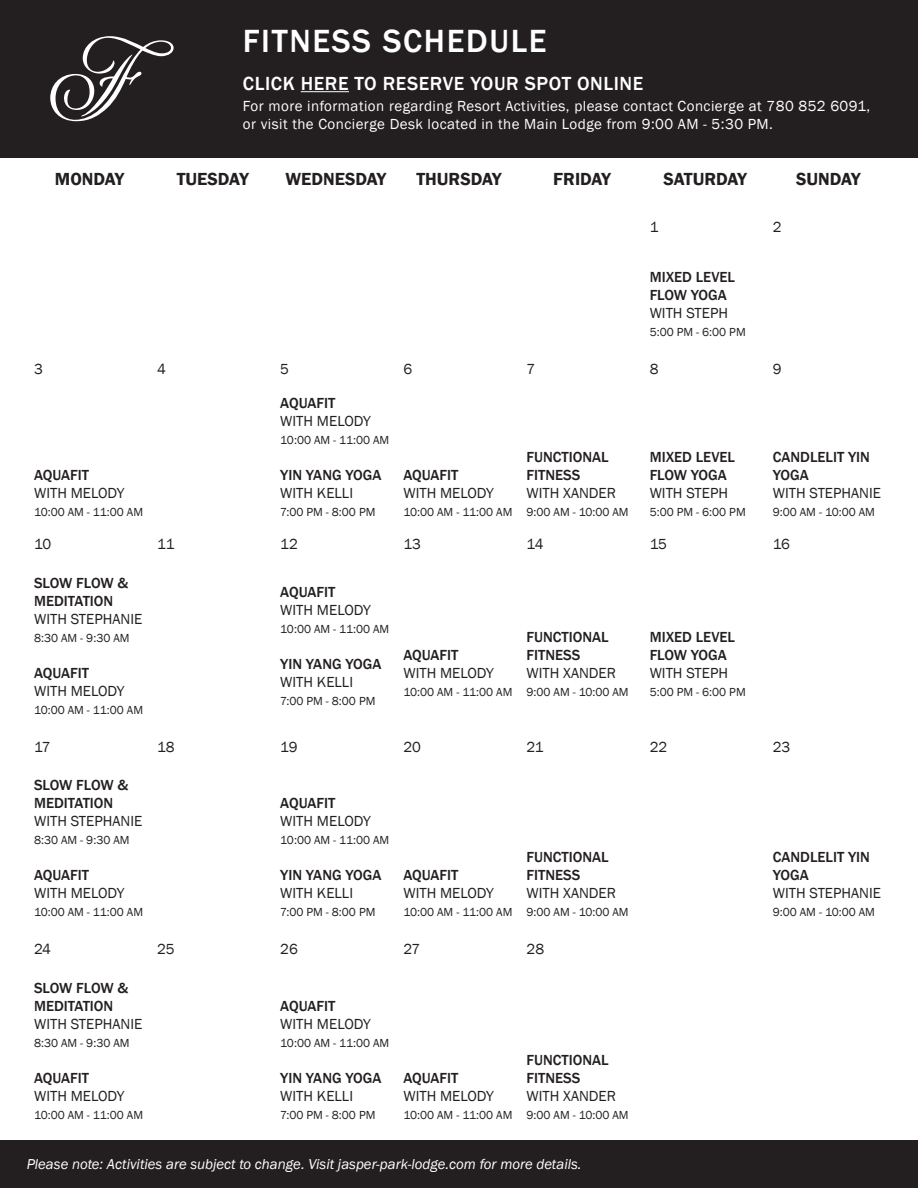
<style>
.page{position:relative;width:918px;height:1188px;background:#fff}
.page>*{position:absolute;margin:0;border:0;box-sizing:border-box;transform-origin:0 0}
.t1{font:500 33px "Franklin Gothic";letter-spacing:.05em;color:#fff}
.t2{font:500 19.5px "Franklin Gothic";letter-spacing:.03em;color:#fff}
.t3{font:600 18px "Franklin Gothic";color:#231f20}
.t4{font:500 15px/18px "Franklin Gothic";color:#231f20}
.t5{font:15px "Franklin Gothic";color:#231f20}
.t6{font:15px/18px "Franklin Gothic";letter-spacing:.03em;color:#fff}
.t7{font:italic 14.7px "Franklin Gothic";color:#fff}
.t8{font:12px "Franklin Gothic";color:#231f20}
</style>
<div class="page">
<div style="left:0;top:0;width:918px;height:157px;background:#231f20"></div>
<svg style="left:50px;top:36px;width:124px;height:85px"></svg>
<div style="left:0;top:1140px;width:918px;height:48px;background:#231f20"></div>
<hr style="left:301px;top:91px;width:48px;height:1px;background:#fff">
<p class="t1" style="left:243px;top:20px;width:305px">FITNESS SCHEDULE</p>
<p class="t2" style="left:243px;top:72px;width:402px">CLICK HERE TO RESERVE YOUR SPOT ONLINE</p>
<p class="t6" style="left:243px;top:97px;width:629px">For more information regarding Resort Activities, please contact Concierge at 780 852 6091, or visit the Concierge Desk located in the Main Lodge from 9:00 AM - 5:30 PM.</p>
<h3 class="t3" style="left:55px;top:168px;width:71px">MONDAY</h3>
<h3 class="t3" style="left:177px;top:168px;width:73px">TUESDAY</h3>
<h3 class="t3" style="left:286px;top:168px;width:102px">WEDNESDAY</h3>
<h3 class="t3" style="left:416px;top:168px;width:87px">THURSDAY</h3>
<h3 class="t3" style="left:553px;top:168px;width:59px">FRIDAY</h3>
<h3 class="t3" style="left:664px;top:168px;width:85px">SATURDAY</h3>
<h3 class="t3" style="left:796px;top:168px;width:66px">SUNDAY</h3>
<p class="t5" style="left:34px;top:360px;width:10px">3</p>
<p class="t5" style="left:157px;top:360px;width:10px">4</p>
<p class="t4" style="left:34px;top:466px;width:56px">AQUAFIT</p>
<p class="t5" style="left:34px;top:483px;width:92px">WITH MELODY</p>
<p class="t8" style="left:34px;top:504px;width:110px">10:00 AM - 11:00 AM</p>
<p class="t5" style="left:34px;top:535px;width:19px">10</p>
<p class="t4" style="left:34px;top:574px;width:96px">SLOW FLOW &amp;<br>MEDITATION</p>
<p class="t5" style="left:34px;top:609px;width:110px">WITH STEPHANIE</p>
<p class="t8" style="left:34px;top:630px;width:97px">8:30 AM - 9:30 AM</p>
<p class="t4" style="left:34px;top:664px;width:56px">AQUAFIT</p>
<p class="t5" style="left:34px;top:681px;width:92px">WITH MELODY</p>
<p class="t8" style="left:34px;top:702px;width:110px">10:00 AM - 11:00 AM</p>
<p class="t5" style="left:34px;top:738px;width:18px">17</p>
<p class="t4" style="left:34px;top:776px;width:96px">SLOW FLOW &amp;<br>MEDITATION</p>
<p class="t5" style="left:34px;top:812px;width:110px">WITH STEPHANIE</p>
<p class="t8" style="left:34px;top:833px;width:97px">8:30 AM - 9:30 AM</p>
<p class="t4" style="left:34px;top:866px;width:56px">AQUAFIT</p>
<p class="t5" style="left:34px;top:884px;width:92px">WITH MELODY</p>
<p class="t8" style="left:34px;top:905px;width:110px">10:00 AM - 11:00 AM</p>
<p class="t5" style="left:34px;top:940px;width:18px">24</p>
<p class="t4" style="left:34px;top:979px;width:96px">SLOW FLOW &amp;<br>MEDITATION</p>
<p class="t5" style="left:34px;top:1014px;width:110px">WITH STEPHANIE</p>
<p class="t8" style="left:34px;top:1035px;width:97px">8:30 AM - 9:30 AM</p>
<p class="t4" style="left:34px;top:1069px;width:56px">AQUAFIT</p>
<p class="t5" style="left:34px;top:1086px;width:92px">WITH MELODY</p>
<p class="t8" style="left:34px;top:1107px;width:110px">10:00 AM - 11:00 AM</p>
<p class="t5" style="left:157px;top:535px;width:19px">11</p>
<p class="t5" style="left:157px;top:738px;width:19px">18</p>
<p class="t5" style="left:157px;top:940px;width:19px">25</p>
<p class="t5" style="left:280px;top:360px;width:10px">5</p>
<p class="t4" style="left:280px;top:394px;width:56px">AQUAFIT</p>
<p class="t5" style="left:280px;top:411px;width:92px">WITH MELODY</p>
<p class="t8" style="left:280px;top:432px;width:110px">10:00 AM - 11:00 AM</p>
<p class="t4" style="left:280px;top:466px;width:103px">YIN YANG YOGA</p>
<p class="t5" style="left:280px;top:483px;width:74px">WITH KELLI</p>
<p class="t8" style="left:280px;top:504px;width:97px">7:00 PM - 8:00 PM</p>
<p class="t5" style="left:280px;top:535px;width:19px">12</p>
<p class="t4" style="left:280px;top:583px;width:56px">AQUAFIT</p>
<p class="t5" style="left:280px;top:600px;width:92px">WITH MELODY</p>
<p class="t8" style="left:280px;top:621px;width:110px">10:00 AM - 11:00 AM</p>
<p class="t4" style="left:280px;top:655px;width:103px">YIN YANG YOGA</p>
<p class="t5" style="left:280px;top:672px;width:74px">WITH KELLI</p>
<p class="t8" style="left:280px;top:693px;width:97px">7:00 PM - 8:00 PM</p>
<p class="t5" style="left:280px;top:738px;width:19px">19</p>
<p class="t5" style="left:403px;top:360px;width:10px">6</p>
<p class="t4" style="left:403px;top:466px;width:56px">AQUAFIT</p>
<p class="t5" style="left:403px;top:483px;width:92px">WITH MELODY</p>
<p class="t8" style="left:403px;top:504px;width:110px">10:00 AM - 11:00 AM</p>
<p class="t5" style="left:403px;top:535px;width:19px">13</p>
<p class="t4" style="left:403px;top:646px;width:56px">AQUAFIT</p>
<p class="t5" style="left:403px;top:663px;width:92px">WITH MELODY</p>
<p class="t8" style="left:403px;top:684px;width:110px">10:00 AM - 11:00 AM</p>
<p class="t5" style="left:403px;top:738px;width:19px">20</p>
<p class="t5" style="left:527px;top:360px;width:10px">7</p>
<p class="t4" style="left:527px;top:448px;width:84px">FUNCTIONAL<br>FITNESS</p>
<p class="t5" style="left:527px;top:483px;width:91px">WITH XANDER</p>
<p class="t8" style="left:527px;top:504px;width:104px">9:00 AM - 10:00 AM</p>
<p class="t5" style="left:527px;top:535px;width:19px">14</p>
<p class="t4" style="left:527px;top:628px;width:84px">FUNCTIONAL<br>FITNESS</p>
<p class="t5" style="left:527px;top:663px;width:91px">WITH XANDER</p>
<p class="t8" style="left:527px;top:684px;width:104px">9:00 AM - 10:00 AM</p>
<p class="t5" style="left:527px;top:738px;width:19px">21</p>
<p class="t4" style="left:280px;top:794px;width:56px">AQUAFIT</p>
<p class="t5" style="left:280px;top:812px;width:92px">WITH MELODY</p>
<p class="t8" style="left:280px;top:833px;width:110px">10:00 AM - 11:00 AM</p>
<p class="t4" style="left:280px;top:866px;width:103px">YIN YANG YOGA</p>
<p class="t5" style="left:280px;top:884px;width:74px">WITH KELLI</p>
<p class="t8" style="left:280px;top:905px;width:97px">7:00 PM - 8:00 PM</p>
<p class="t5" style="left:280px;top:940px;width:19px">26</p>
<p class="t4" style="left:403px;top:866px;width:56px">AQUAFIT</p>
<p class="t5" style="left:403px;top:884px;width:92px">WITH MELODY</p>
<p class="t8" style="left:403px;top:905px;width:110px">10:00 AM - 11:00 AM</p>
<p class="t5" style="left:403px;top:940px;width:18px">27</p>
<p class="t4" style="left:527px;top:848px;width:84px">FUNCTIONAL<br>FITNESS</p>
<p class="t5" style="left:527px;top:884px;width:91px">WITH XANDER</p>
<p class="t8" style="left:527px;top:905px;width:104px">9:00 AM - 10:00 AM</p>
<p class="t5" style="left:527px;top:940px;width:19px">28</p>
<p class="t4" style="left:280px;top:997px;width:56px">AQUAFIT</p>
<p class="t5" style="left:280px;top:1014px;width:92px">WITH MELODY</p>
<p class="t8" style="left:280px;top:1035px;width:110px">10:00 AM - 11:00 AM</p>
<p class="t4" style="left:280px;top:1069px;width:103px">YIN YANG YOGA</p>
<p class="t5" style="left:280px;top:1086px;width:74px">WITH KELLI</p>
<p class="t8" style="left:280px;top:1107px;width:97px">7:00 PM - 8:00 PM</p>
<p class="t4" style="left:403px;top:1069px;width:56px">AQUAFIT</p>
<p class="t5" style="left:403px;top:1086px;width:92px">WITH MELODY</p>
<p class="t8" style="left:403px;top:1107px;width:110px">10:00 AM - 11:00 AM</p>
<p class="t4" style="left:527px;top:1051px;width:84px">FUNCTIONAL<br>FITNESS</p>
<p class="t5" style="left:527px;top:1086px;width:91px">WITH XANDER</p>
<p class="t8" style="left:527px;top:1107px;width:104px">9:00 AM - 10:00 AM</p>
<p class="t5" style="left:650px;top:218px;width:10px">1</p>
<p class="t4" style="left:650px;top:268px;width:87px">MIXED LEVEL<br>FLOW YOGA</p>
<p class="t5" style="left:650px;top:303px;width:80px">WITH STEPH</p>
<p class="t8" style="left:650px;top:324px;width:98px">5:00 PM - 6:00 PM</p>
<p class="t5" style="left:650px;top:360px;width:10px">8</p>
<p class="t4" style="left:650px;top:448px;width:87px">MIXED LEVEL<br>FLOW YOGA</p>
<p class="t5" style="left:650px;top:483px;width:80px">WITH STEPH</p>
<p class="t8" style="left:650px;top:504px;width:98px">5:00 PM - 6:00 PM</p>
<p class="t5" style="left:650px;top:535px;width:19px">15</p>
<p class="t4" style="left:650px;top:628px;width:87px">MIXED LEVEL<br>FLOW YOGA</p>
<p class="t5" style="left:650px;top:663px;width:80px">WITH STEPH</p>
<p class="t8" style="left:650px;top:684px;width:98px">5:00 PM - 6:00 PM</p>
<p class="t5" style="left:650px;top:738px;width:19px">22</p>
<p class="t5" style="left:773px;top:218px;width:10px">2</p>
<p class="t5" style="left:773px;top:360px;width:10px">9</p>
<p class="t4" style="left:773px;top:448px;width:99px">CANDLELIT YIN<br>YOGA</p>
<p class="t5" style="left:773px;top:483px;width:110px">WITH STEPHANIE</p>
<p class="t8" style="left:773px;top:504px;width:104px">9:00 AM - 10:00 AM</p>
<p class="t5" style="left:773px;top:535px;width:19px">16</p>
<p class="t5" style="left:773px;top:738px;width:19px">23</p>
<p class="t4" style="left:773px;top:848px;width:99px">CANDLELIT YIN<br>YOGA</p>
<p class="t5" style="left:773px;top:884px;width:110px">WITH STEPHANIE</p>
<p class="t8" style="left:773px;top:905px;width:104px">9:00 AM - 10:00 AM</p>
<p class="t7" style="left:27px;top:1155px;width:556px">Please note: Activities are subject to change. Visit jasper-park-lodge.com for more details.</p>
</div>
